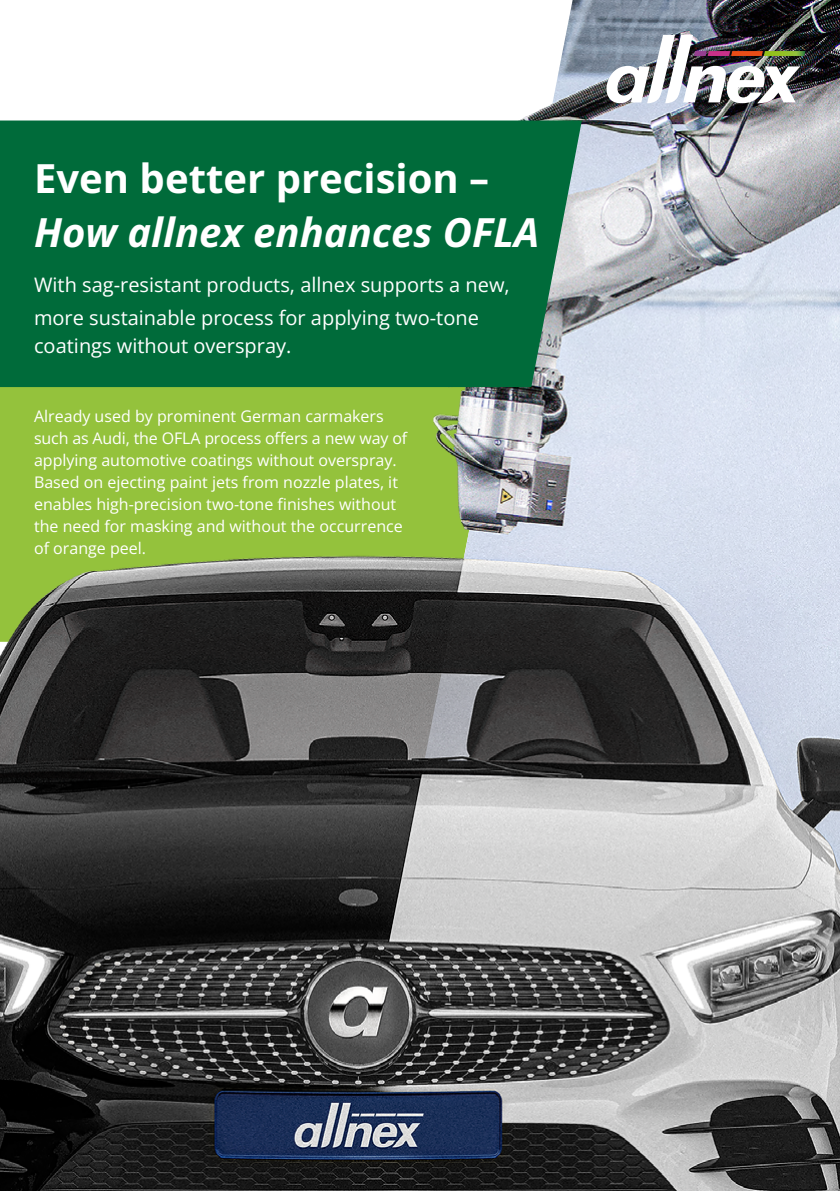
<style>
.page{position:relative;width:840px;height:1191px;background:#fff}
.page>*{position:absolute;margin:0;border:0;box-sizing:border-box;transform-origin:0 0}
.t1{font:italic 700 40px "Open Sans";color:#fff}
.t2{font:700 40px "Open Sans";color:#fff}
.t3{font:20px/33.6px "Open Sans";color:#fff}
.t4{font:16px/22px "Open Sans";color:#fff}
</style>
<div class="page">
<img style="left:0;top:387px;width:340px;height:804px">
<img style="left:340px;top:0;width:499px;height:1191px">
<div style="left:0;top:120px;width:581px;height:267px;background:#006b3a"></div>
<img style="left:604px;top:35px;width:201px;height:69px">
<h1 class="t2" style="left:34px;top:151px;width:456px">Even better precision –</h1>
<h1 class="t1" style="left:34px;top:205px;width:506px">How allnex enhances OFLA</h1>
<p class="t3" style="left:34px;top:267px;width:477px">With sag-resistant products, allnex supports a new, more sustainable process for applying two-tone</p>
<p class="t3" style="left:34px;top:329px;width:259px">coatings without overspray.</p>
<p class="t4" style="left:34px;top:405px;width:374px">Already used by prominent German carmakers such as Audi, the OFLA process offers a new way of applying automotive coatings without overspray.<br>Based on ejecting paint jets from nozzle plates, it enables high-precision two-tone finishes without the need for masking and without the occurrence of orange peel.</p>
</div>
